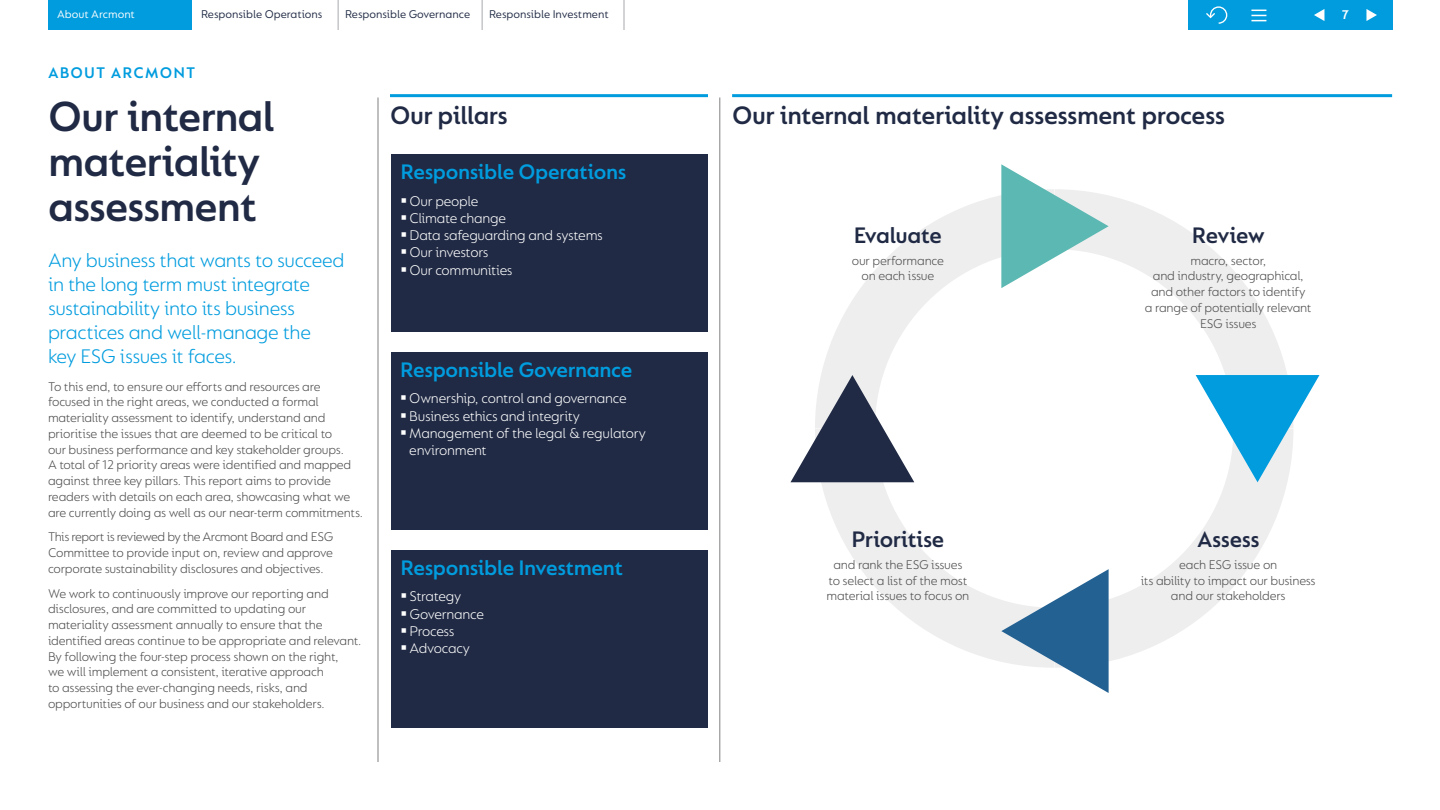
<style>
.page{position:relative;width:1440px;height:810px;background:#fff}
.page>*{position:absolute;margin:0;border:0;box-sizing:border-box;transform-origin:0 0}
.Page_title_60pt{font:600 45px/45px "FS Lucas";letter-spacing:-.03em;color:#202a44}
.Chart_title_with_rul{font:600 27px "FS Lucas";letter-spacing:-.02em;color:#202a44}
.Heading_2_32pt{font:600 24px "FS Lucas";letter-spacing:-.025em;color:#202a44}
.Heading_3_24pt{font:600 22.5px "FS Lucas";letter-spacing:-.02em;color:#009cde}
.Intro__28pt{font:300 21px/24px "FS Lucas";letter-spacing:-.025em;color:#009cde}
.Section_heading_CAPS{font:600 16.5px "FS Lucas";letter-spacing:.06em;color:#009cde}
.t1{font:300 15px/17.2px "FS Lucas";letter-spacing:-.02em;color:#fff}
.Bodycopy_18pt{font:300 13.5px/15.8px "FS Lucas";letter-spacing:-.02em;color:#4d4d4d;text-align:center}
.t2{font:600 13.5px "FS Lucas";color:#fff}
.t3{font:12px "FS Lucas";color:#202a44}
.t4{font:12px "FS Lucas";color:#fff}
</style>
<div class="page">
<div style="left:391px;top:550px;width:317px;height:178px;background:#202a44"></div>
<hr style="left:720px;top:98px;width:1px;height:664px;background:#808080">
<hr style="left:378px;top:98px;width:1px;height:664px;background:#808080">
<svg style="left:823px;top:488px;width:171px;height:172px"></svg>
<svg style="left:994px;top:488px;width:292px;height:174px"></svg>
<svg style="left:790px;top:197px;width:204px;height:291px"></svg>
<svg style="left:994px;top:195px;width:326px;height:293px"></svg>
<svg style="left:790px;top:375px;width:124px;height:107px"></svg>
<svg style="left:1196px;top:375px;width:123px;height:107px"></svg>
<svg style="left:1001px;top:164px;width:108px;height:124px"></svg>
<svg style="left:1001px;top:569px;width:108px;height:124px"></svg>
<hr style="left:732px;top:94px;width:660px;height:3px;background:#009cde">
<hr style="left:390px;top:94px;width:318px;height:3px;background:#009cde">
<div style="left:391px;top:154px;width:317px;height:178px;background:#202a44"></div>
<div style="left:391px;top:352px;width:317px;height:178px;background:#202a44"></div>
<hr style="left:338px;top:0;width:1px;height:30px;background:#a8a9ad">
<hr style="left:482px;top:0;width:1px;height:30px;background:#a8a9ad">
<hr style="left:624px;top:0;width:1px;height:30px;background:#a8a9ad">
<div style="left:48px;top:0;width:144px;height:30px;background:#009cde"></div>
<div style="left:1188px;top:0;width:204px;height:30px;background:#009cde"></div>
<svg style="left:1206px;top:6px;width:22px;height:18px"></svg>
<svg style="left:1366px;top:9px;width:11px;height:12px"></svg>
<svg style="left:1314px;top:9px;width:10px;height:12px"></svg>
<svg style="left:1251px;top:9px;width:16px;height:13px"></svg>
<svg style="left:1251px;top:10px;width:15px;height:11px"></svg>
<p class="t4" style="left:57px;top:7px;width:80px">About Arcmont</p>
<p class="t3" style="left:201px;top:7px;width:123px">Responsible Operations</p>
<p class="t3" style="left:345px;top:7px;width:127px">Responsible Governance</p>
<p class="t3" style="left:489px;top:7px;width:121px">Responsible Investment</p>
<p class="t2" style="left:1342px;top:7px;width:9px">7</p>
<p class="Section_heading_CAPS" style="left:48px;top:63px;width:149px">ABOUT ARCMONT</p>
<p class="Page_title_60pt" style="left:48px;top:93px;width:229px">Our internal materiality assessment</p>
<p class="Intro__28pt" style="left:48px;top:248px;width:298px">Any business that wants to succeed in the long term must integrate sustainability into its business practices and well-manage the key ESG issues it faces.</p>
<p class="Bodycopy_18pt" style="left:48px;top:378px;width:317px;text-align:left">To this end, to ensure our efforts and resources are focused in the right areas, we conducted a formal materiality assessment to identify, understand and prioritise the issues that are deemed to be critical to<br>our business performance and key stakeholder groups.<br>A total of 12 priority areas were identified and mapped against three key pillars. This report aims to provide readers with details on each area, showcasing what we are currently doing as well as our near-term commitments.</p>
<p class="Bodycopy_18pt" style="left:48px;top:529px;width:287px;text-align:justify">This report is reviewed by the Arcmont Board and ESG Committee to provide input on, review and approve corporate sustainability disclosures and objectives.</p>
<p class="Bodycopy_18pt" style="left:48px;top:585px;width:315px;text-align:left">We work to continuously improve our reporting and disclosures, and are committed to updating our materiality assessment annually to ensure that the identified areas continue to be appropriate and relevant.<br>By following the four-step process shown on the right,<br>we will implement a consistent, iterative approach<br>to assessing the ever-changing needs, risks, and opportunities of our business and our stakeholders.</p>
<p class="Chart_title_with_rul" style="left:390px;top:100px;width:119px">Our pillars</p>
<p class="Heading_3_24pt" style="left:400px;top:159px;width:228px">Responsible Operations</p>
<p class="t1" style="left:409px;top:192px;width:71px">Our people</p>
<p class="t1" style="left:409px;top:209px;width:98px">Climate change</p>
<p class="t1" style="left:409px;top:226px;width:195px">Data safeguarding and systems</p>
<p class="t1" style="left:409px;top:244px;width:81px">Our investors</p>
<p class="t1" style="left:409px;top:261px;width:105px">Our communities</p>
<p class="Heading_3_24pt" style="left:400px;top:357px;width:234px">Responsible Governance</p>
<p class="t1" style="left:409px;top:390px;width:219px">Ownership, control and governance</p>
<p class="t1" style="left:409px;top:407px;width:172px">Business ethics and integrity</p>
<p class="t1" style="left:409px;top:424px;width:238px">Management of the legal &amp; regulatory environment</p>
<p class="Heading_3_24pt" style="left:400px;top:555px;width:224px">Responsible Investment</p>
<p class="t1" style="left:409px;top:588px;width:54px">Strategy</p>
<p class="t1" style="left:409px;top:605px;width:76px">Governance</p>
<p class="t1" style="left:409px;top:622px;width:47px">Process</p>
<p class="t1" style="left:409px;top:639px;width:62px">Advocacy</p>
<p class="Chart_title_with_rul" style="left:732px;top:100px;width:495px">Our internal materiality assessment process</p>
<p class="Heading_2_32pt" style="left:854px;top:222px;width:90px">Evaluate</p>
<p class="Heading_2_32pt" style="left:1192px;top:222px;width:74px">Review</p>
<p class="Bodycopy_18pt" style="left:852px;top:252px;width:94px">our performance on each issue</p>
<p class="Bodycopy_18pt" style="left:1145px;top:252px;width:168px">macro, sector,<br>and industry, geographical, and other factors to identify<br>a range of potentially relevant<br>ESG issues</p>
<p class="Heading_2_32pt" style="left:852px;top:526px;width:94px">Prioritise</p>
<p class="Heading_2_32pt" style="left:1197px;top:526px;width:64px">Assess</p>
<p class="Bodycopy_18pt" style="left:826px;top:556px;width:145px">and rank the ESG issues to select a list of the most material issues to focus on</p>
<p class="Bodycopy_18pt" style="left:1141px;top:556px;width:176px">each ESG issue on<br>its ability to impact our business and our stakeholders</p>
</div>
